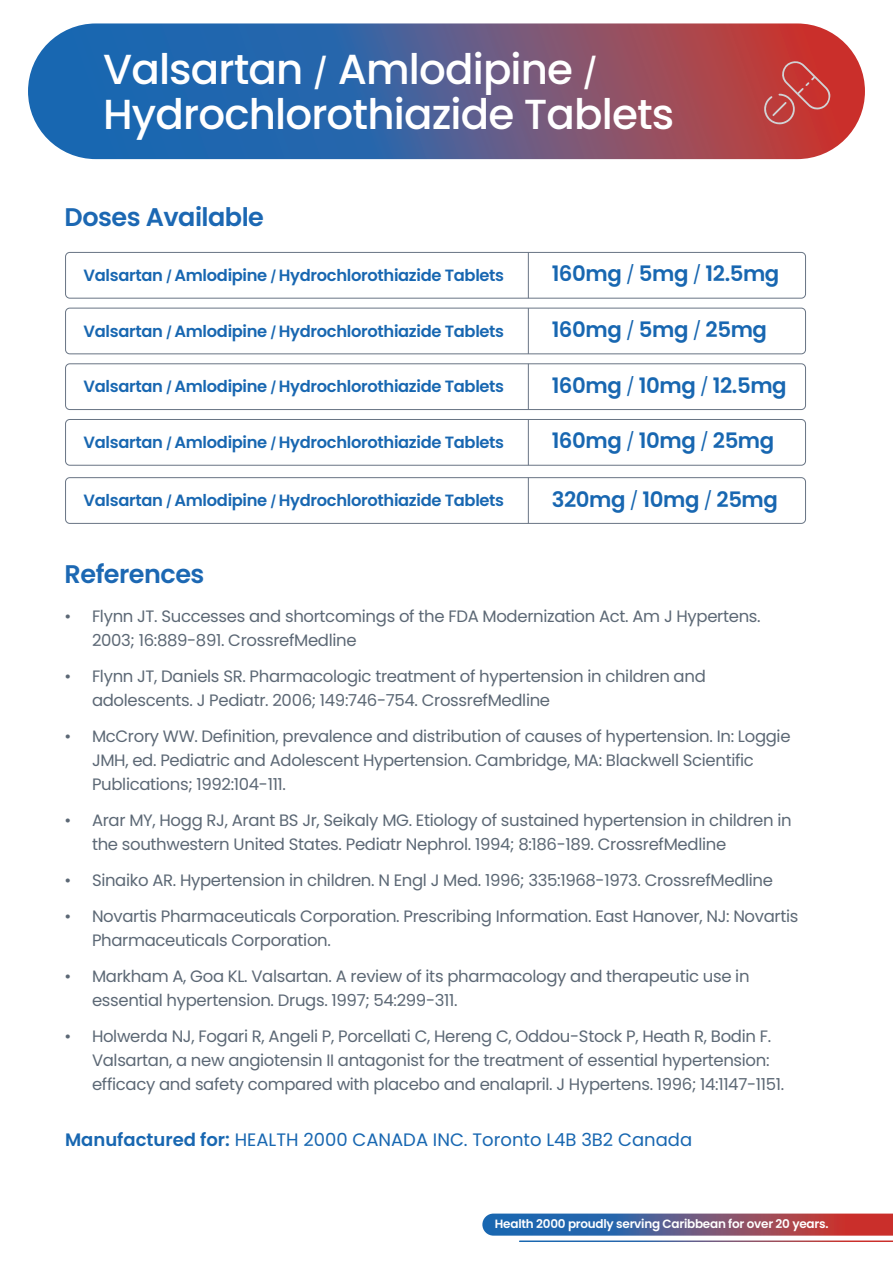
<style>
.page{position:relative;width:893px;height:1263px;background:#fff}
.page>*{position:absolute;margin:0;border:0;box-sizing:border-box;transform-origin:0 0}
.t1{font:500 42px/45px "Poppins";letter-spacing:-.02em;color:#fff}
.t2{font:600 25.5px "Poppins";letter-spacing:-.02em;color:#1c68b3}
.t3{font:600 21.3px "Poppins";letter-spacing:-.02em;color:#1867b1}
.t4{font:18px "Poppins";color:#1867b1}
.t5{font:16.5px/24px "Poppins";letter-spacing:-.02em;color:#5c6875}
.t6{font:600 16.35px "Poppins";letter-spacing:-.02em;color:#1867b1}
.t7{font:600 12px "Poppins";letter-spacing:-.02em;color:#fff}
.s1{font-size:30px}
.s2{font-size:12.15px}
.s3{font-weight:400;font-size:18px}
.s4{font-weight:600}
</style>
<div class="page">
<svg style="left:28px;top:23px;width:837px;height:136px;background:#5b5b88"></svg>
<hr style="left:528px;top:252px;width:1px;height:46px;background:#687484">
<div style="left:65px;top:252px;width:741px;height:47px;border:1px solid #687484;border-radius:4px"></div>
<hr style="left:528px;top:308px;width:1px;height:46px;background:#687484">
<div style="left:65px;top:308px;width:741px;height:46px;border:1px solid #687484;border-radius:4px"></div>
<hr style="left:528px;top:364px;width:1px;height:45px;background:#687484">
<div style="left:65px;top:363px;width:741px;height:47px;border:1px solid #687484;border-radius:4px"></div>
<hr style="left:528px;top:419px;width:1px;height:46px;background:#687484">
<div style="left:65px;top:419px;width:741px;height:47px;border:1px solid #687484;border-radius:4px"></div>
<hr style="left:528px;top:478px;width:1px;height:45px;background:#687484">
<div style="left:65px;top:477px;width:741px;height:47px;border:1px solid #687484;border-radius:4px"></div>
<svg style="left:763px;top:61px;width:67px;height:64px;background:#c44744"></svg>
<svg style="left:482px;top:1213px;width:411px;height:22px;background:#705a7e"></svg>
<h1 class="t1" style="left:103px;top:47px;width:573px">Valsartan <span class="s1">/</span> Amlodipine <span class="s1">/<br></span>Hydrochlorothiazide Tablets</h1>
<h2 class="t2" style="left:65px;top:202px;width:201px">Doses Available</h2>
<p class="t6" style="left:84px;top:266px;width:422px">Valsartan <span class="s2">/</span> Amlodipine <span class="s2">/</span> Hydrochlorothiazide Tablets</p>
<p class="t3" style="left:552px;top:261px;width:229px">160mg <span class="s3">/</span> 5mg <span class="s3">/</span> 12.5mg</p>
<p class="t6" style="left:84px;top:321px;width:422px">Valsartan <span class="s2">/</span> Amlodipine <span class="s2">/</span> Hydrochlorothiazide Tablets</p>
<p class="t3" style="left:552px;top:317px;width:217px">160mg <span class="s3">/</span> 5mg <span class="s3">/</span> 25mg</p>
<p class="t6" style="left:84px;top:377px;width:422px">Valsartan <span class="s2">/</span> Amlodipine <span class="s2">/</span> Hydrochlorothiazide Tablets</p>
<p class="t3" style="left:552px;top:373px;width:236px">160mg <span class="s3">/</span> 10mg <span class="s3">/</span> 12.5mg</p>
<p class="t6" style="left:84px;top:433px;width:422px">Valsartan <span class="s2">/</span> Amlodipine <span class="s2">/</span> Hydrochlorothiazide Tablets</p>
<p class="t3" style="left:552px;top:429px;width:224px">160mg <span class="s3">/</span> 10mg <span class="s3">/</span> 25mg</p>
<p class="t6" style="left:84px;top:491px;width:422px">Valsartan <span class="s2">/</span> Amlodipine <span class="s2">/</span> Hydrochlorothiazide Tablets</p>
<p class="t3" style="left:552px;top:487px;width:228px">320mg <span class="s3">/</span> 10mg <span class="s3">/</span> 25mg</p>
<h2 class="t2" style="left:65px;top:559px;width:141px">References</h2>
<p class="t5" style="left:92px;top:604px;width:670px;text-indent:-27px">• Flynn JT. Successes and shortcomings of the FDA Modernization Act. Am J Hypertens.<br>2003; 16:889-891. CrossrefMedline</p>
<p class="t5" style="left:92px;top:664px;width:615px;text-indent:-27px">• Flynn JT, Daniels SR. Pharmacologic treatment of hypertension in children and adolescents. J Pediatr. 2006; 149:746-754. CrossrefMedline</p>
<p class="t5" style="left:92px;top:724px;width:700px;text-indent:-27px">• McCrory WW. Definition, prevalence and distribution of causes of hypertension. In: Loggie<br>JMH, ed. Pediatric and Adolescent Hypertension. Cambridge, MA: Blackwell Scientific<br>Publications; 1992:104-111.</p>
<p class="t5" style="left:92px;top:808px;width:701px;text-indent:-27px">• Arar MY, Hogg RJ, Arant BS Jr, Seikaly MG. Etiology of sustained hypertension in children in the southwestern United States. Pediatr Nephrol. 1994; 8:186-189. CrossrefMedline</p>
<p class="t5" style="left:65px;top:868px;width:710px">• Sinaiko AR. Hypertension in children. N Engl J Med. 1996; 335:1968-1973. CrossrefMedline</p>
<p class="t5" style="left:92px;top:904px;width:708px;text-indent:-27px">• Novartis Pharmaceuticals Corporation. Prescribing Information. East Hanover, NJ: Novartis<br>Pharmaceuticals Corporation.</p>
<p class="t5" style="left:92px;top:964px;width:659px;text-indent:-27px">• Markham A, Goa KL. Valsartan. A review of its pharmacology and therapeutic use in essential hypertension. Drugs. 1997; 54:299-311.</p>
<p class="t5" style="left:92px;top:1024px;width:694px;text-indent:-27px">• Holwerda NJ, Fogari R, Angeli P, Porcellati C, Hereng C, Oddou-Stock P, Heath R, Bodin F.<br>Valsartan, a new angiotensin II antagonist for the treatment of essential hypertension: efficacy and safety compared with placebo and enalapril. J Hypertens. 1996; 14:1147-1151.</p>
<p class="t4" style="left:65px;top:1129px;width:629px"><span class="s4">Manufactured for:</span> HEALTH 2000 CANADA INC. Toronto L4B 3B2 Canada</p>
<p class="t7" style="left:495px;top:1217px;width:335px">Health 2000 proudly serving Caribbean for over 20 years.</p>
</div>
